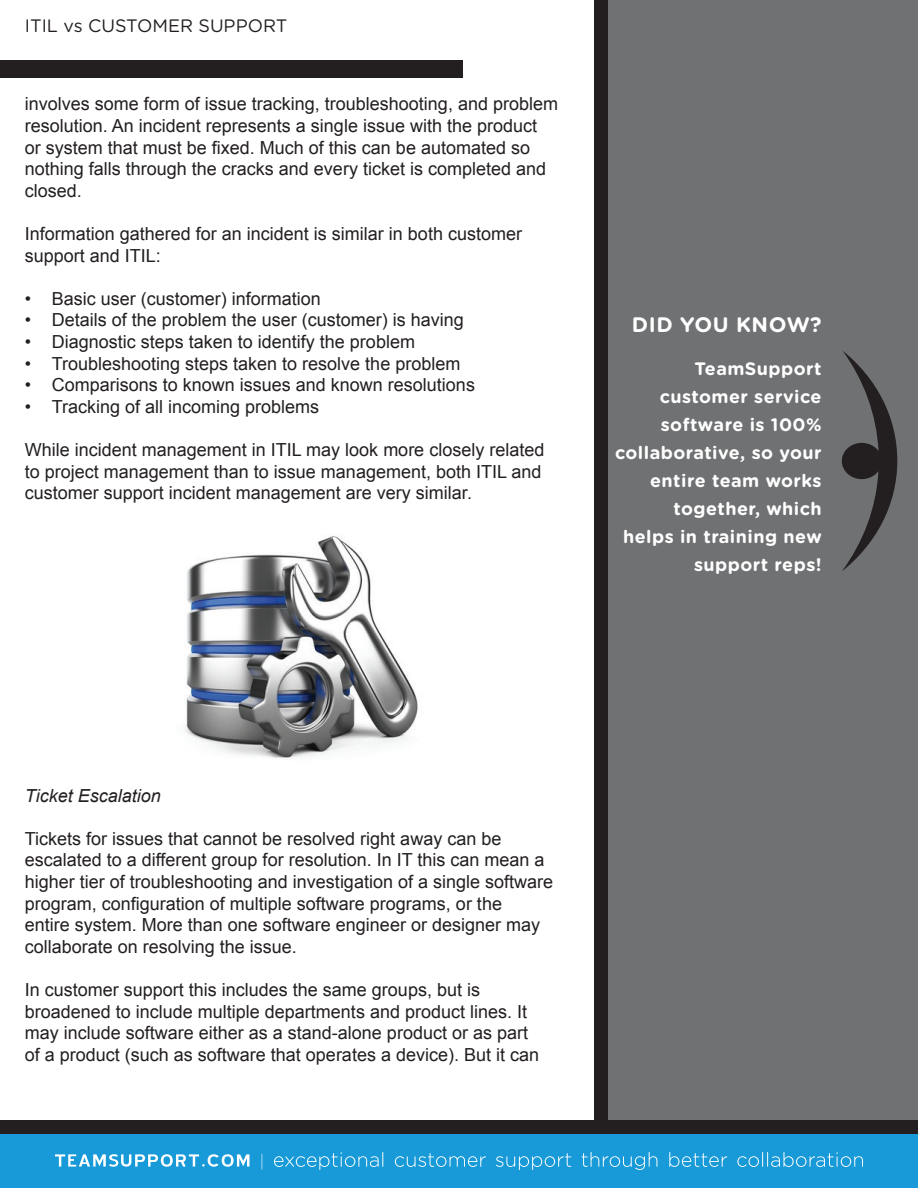
<style>
.page{position:relative;width:918px;height:1188px;background:#fff}
.page>*{position:absolute;margin:0;border:0;box-sizing:border-box;transform-origin:0 0}
.t1{font:700 21px "Gotham Rounded";letter-spacing:.025em;color:#fff}
.t2{font:18px/21.6px "Arial";color:#231f20}
.t3{font:700 18px/28px "Gotham Rounded";letter-spacing:.025em;color:#fff;text-align:right}
.t4{font:18px "Gotham Rounded";color:#231f20}
.t5{font:italic 18px "Arial";color:#231f20}
</style>
<div class="page">
<div style="left:602px;top:0;width:316px;height:1143px;background:#707173"></div>
<div style="left:0;top:1134px;width:918px;height:54px;background:#179ad7"></div>
<svg style="left:55px;top:1152px;width:808px;height:18px"></svg>
<div style="left:0;top:1121px;width:918px;height:13px;background:#231f20"></div>
<div style="left:594px;top:0;width:14px;height:1127px;background:#231f20"></div>
<div style="left:0;top:60px;width:463px;height:18px;background:#231f20"></div>
<svg style="left:841px;top:351px;width:56px;height:220px"></svg>
<img style="left:184px;top:535px;width:234px;height:224px">
<p class="t4" style="left:25px;top:13px;width:264px">ITIL vs CUSTOMER SUPPORT</p>
<p class="t2" style="left:25px;top:93px;width:535px">involves some form of issue tracking, troubleshooting, and problem resolution. An incident represents a single issue with the product<br>or system that must be fixed. Much of this can be automated so nothing falls through the cracks and every ticket is completed and closed.</p>
<p class="t2" style="left:25px;top:223px;width:499px">Information gathered for an incident is similar in both customer support and ITIL:</p>
<p class="t2" style="left:25px;top:287px;width:298px">• Basic user (customer) information</p>
<p class="t2" style="left:25px;top:309px;width:441px">• Details of the problem the user (customer) is having</p>
<p class="t2" style="left:25px;top:331px;width:392px">• Diagnostic steps taken to identify the problem</p>
<p class="t2" style="left:25px;top:352px;width:437px">• Troubleshooting steps taken to resolve the problem</p>
<p class="t2" style="left:25px;top:374px;width:452px">• Comparisons to known issues and known resolutions</p>
<p class="t2" style="left:25px;top:395px;width:296px">• Tracking of all incoming problems</p>
<p class="t2" style="left:25px;top:439px;width:521px">While incident management in ITIL may look more closely related to project management than to issue management, both ITIL and customer support incident management are very similar.</p>
<p class="t1" style="left:632px;top:309px;width:191px">DID YOU KNOW?</p>
<p class="t3" style="left:615px;top:354px;width:208px">TeamSupport customer service software is 100% collaborative, so your entire team works together, which<br>helps in training new support reps!</p>
<p class="t5" style="left:25px;top:784px;width:137px">Ticket Escalation</p>
<p class="t2" style="left:25px;top:827px;width:530px">Tickets for issues that cannot be resolved right away can be escalated to a different group for resolution. In IT this can mean a higher tier of troubleshooting and investigation of a single software program, configuration of multiple software programs, or the<br>entire system. More than one software engineer or designer may collaborate on resolving the issue.</p>
<p class="t2" style="left:25px;top:979px;width:516px">In customer support this includes the same groups, but is broadened to include multiple departments and product lines. It may include software either as a stand-alone product or as part of a product (such as software that operates a device). But it can</p>
</div>
